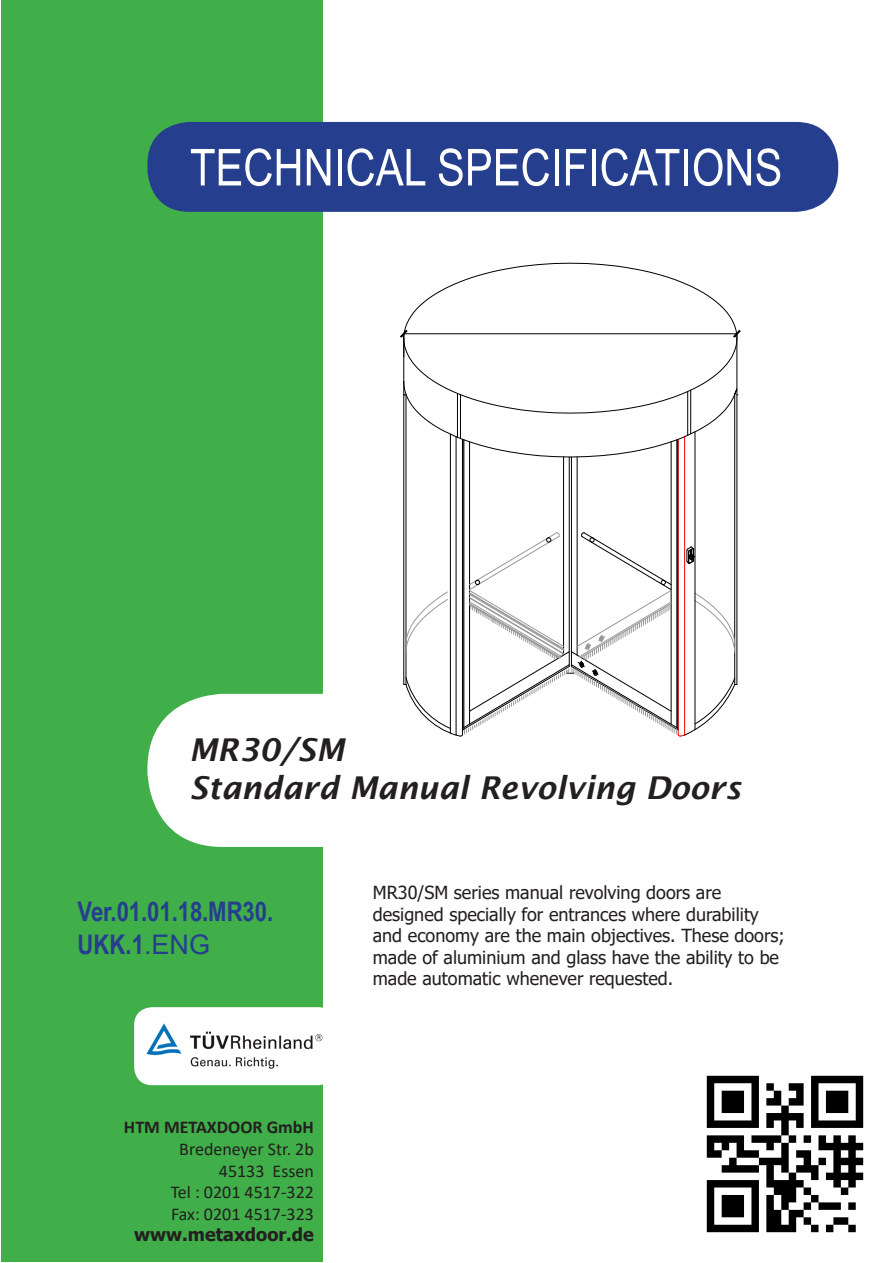
<style>
.page{position:relative;width:893px;height:1263px;background:#fff}
.page>*{position:absolute;margin:0;border:0;box-sizing:border-box;transform-origin:0 0}
.t1{font:51px "Arial Narrow";color:#fff}
.t2{font:italic 600 31.5px "Lucida Sans";color:#231f20}
.t3{font:700 27px/32.4px "Arial Narrow";letter-spacing:-.005em;color:#253f8e}
.t4{font:18px/21.6px "Tahoma";color:#231f20}
.t5{font:18px "Calibri";color:#231f20}
.t6{font:700 18px "Calibri";color:#231f20}
.t7{font:700 18px "Tahoma";color:#231f20}
.s1{font-family:"Arial";font-weight:400}
</style>
<div class="page">
<div style="left:1px;top:1px;width:321px;height:1261px;background:#40ae49"></div>
<div style="left:147px;top:122px;width:691px;height:90px;background:#253f8e;border-radius:42px"></div>
<div style="left:147px;top:694px;width:691px;height:153px;background:#fff;border-radius:75px"></div>
<div style="left:134px;top:1007px;width:202px;height:78px;background:#fff;border-radius:18px"></div>
<img style="left:146px;top:1023px;width:177px;height:46px">
<img style="left:706px;top:1075px;width:158px;height:158px">
<hr style="left:737px;top:338px;width:1px;height:346px;background:#000">
<svg style="left:400px;top:330px;width:341px;height:27px"></svg>
<svg style="left:403px;top:263px;width:334px;height:118px"></svg>
<svg style="left:403px;top:381px;width:335px;height:356px"></svg>
<p class="t1" style="left:190px;top:130px;width:594px">TECHNICAL SPECIFICATIONS</p>
<p class="t2" style="left:189px;top:732px;width:157px">MR30/SM</p>
<p class="t2" style="left:189px;top:769px;width:553px">Standard Manual Revolving Doors</p>
<p class="t3" style="left:78px;top:894px;width:197px">Ver.01.01.18.MR30.<br>UKK.1<span class="s1">.ENG</span></p>
<p class="t6" style="left:124px;top:1115px;width:191px">HTM METAXDOOR GmbH</p>
<p class="t5" style="left:179px;top:1136px;width:136px">Bredeneyer Str. 2b</p>
<p class="t5" style="left:219px;top:1158px;width:97px">45133 Essen</p>
<p class="t5" style="left:171px;top:1180px;width:145px">Tel : 0201 4517-322</p>
<p class="t5" style="left:171px;top:1201px;width:144px">Fax: 0201 4517-323</p>
<p class="t7" style="left:134px;top:1222px;width:181px">www.metaxdoor.de</p>
<p class="t4" style="left:373px;top:883px;width:350px">MR30/SM series manual revolving doors are</p>
<p class="t4" style="left:373px;top:904px;width:414px">designed specially for entrances where durability and economy are the main objectives. These doors; made of aluminium and glass have the ability to be made automatic whenever requested.</p>
</div>
